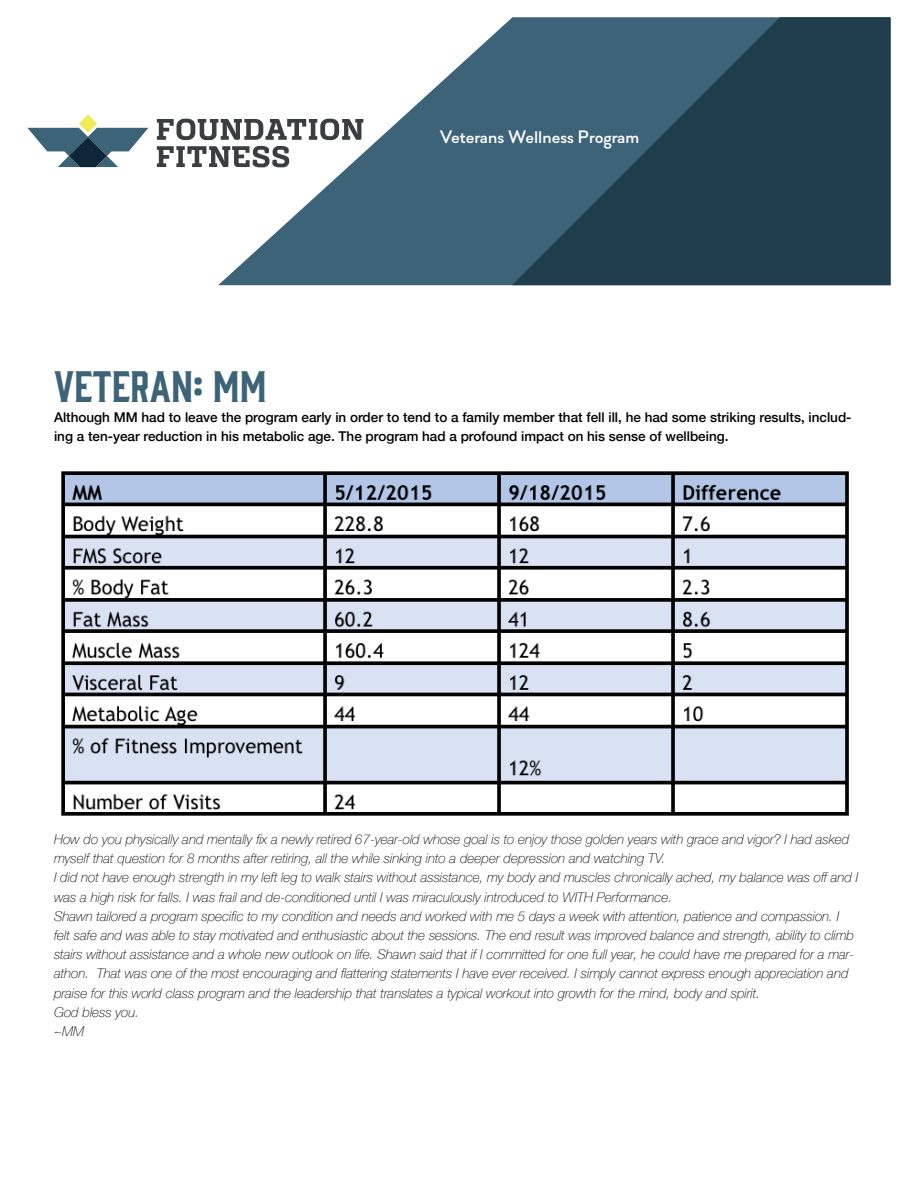
<style>
.page{position:relative;width:918px;height:1188px;background:#fff}
.page>*{position:absolute;margin:0;border:0;box-sizing:border-box;transform-origin:0 0}
.t1{font:40.5px "Gin";color:#3d6378}
.t2{font:500 18px "Soin Sans Pro";color:#fff}
.t3{font:italic 100 13.5px/19.2px "Helvetica Neue";color:#000}
.t4{font:500 13.5px/19.2px "Helvetica Neue";color:#000}
</style>
<div class="page">
<svg style="left:157px;top:119px;width:61px;height:21px"></svg>
<svg style="left:157px;top:146px;width:61px;height:21px"></svg>
<svg style="left:27px;top:114px;width:121px;height:53px"></svg>
<svg style="left:218px;top:18px;width:294px;height:267px;fill:#3d6378"></svg>
<svg style="left:512px;top:17px;width:379px;height:268px;background:#2a4a5b"></svg>
<img style="left:61px;top:471px;width:788px;height:345px">
<h2 class="t2" style="left:440px;top:126px;width:201px">Veterans Wellness Program</h2>
<h1 class="t1" style="left:54px;top:359px;width:214px">VETERAN: MM</h1>
<p class="t4" style="left:54px;top:406px;width:799px">Although MM had to leave the program early in order to tend to a family member that fell ill, he had some striking results, includ&shy;ing a ten-year reduction in his metabolic age. The program had a profound impact on his sense of wellbeing.</p>
<p class="t3" style="left:54px;top:829px;width:806px">How do you physically and mentally fix a newly retired 67-year-old whose goal is to enjoy those golden years with grace and vigor? I had asked myself that question for 8 months after retiring, all the while sinking into a deeper depression and watching TV.<br>I did not have enough strength in my left leg to walk stairs without assistance, my body and muscles chronically ached, my balance was off and I was a high risk for falls. I was frail and de-conditioned until I was miraculously introduced to WITH Performance.<br>Shawn tailored a program specific to my condition and needs and worked with me 5 days a week with attention, patience and compassion. I felt safe and was able to stay motivated and enthusiastic about the sessions. The end result was improved balance and strength, ability to climb stairs without assistance and a whole new outlook on life. Shawn said that if I committed for one full year, he could have me prepared for a mar&shy;athon. That was one of the most encouraging and flattering statements I have ever received. I simply cannot express enough appreciation and praise for this world class program and the leadership that translates a typical workout into growth for the mind, body and spirit.<br>God bless you.<br>~MM</p>
</div>
